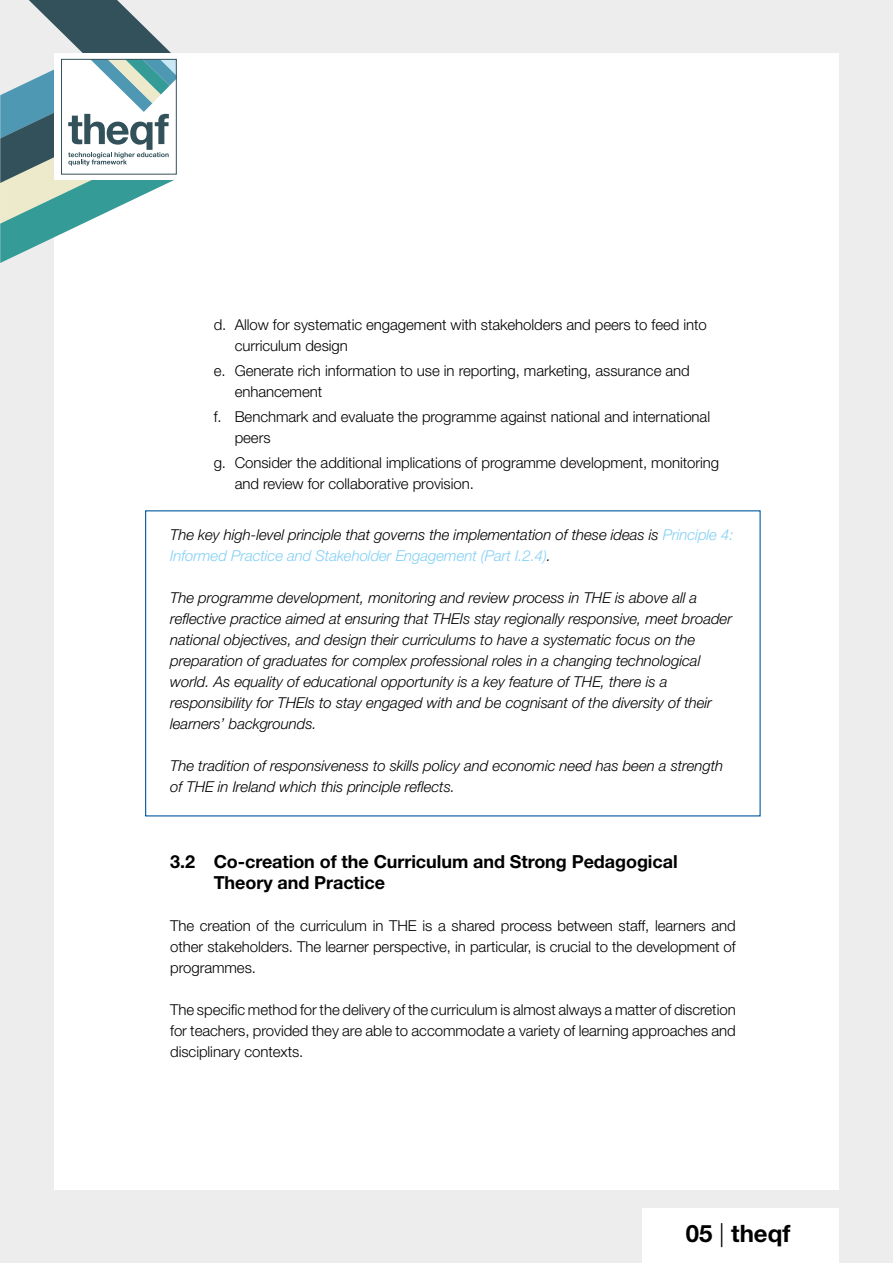
<style>
.page{position:relative;width:893px;height:1263px;background:#ededed}
.page>*{position:absolute;margin:0;border:0;box-sizing:border-box;transform-origin:0 0}
.t1{font:700 24px "Helvetica Neue LT Std";color:#000}
.t2{font:700 18px/21px "Helvetica Neue LT Std";letter-spacing:-.005em;color:#000}
.t3{font:italic 300 15px/21px "Helvetica Neue LT Std";letter-spacing:-.005em;color:#000}
.t4{font:300 15px/21px "Helvetica Neue LT Std";letter-spacing:-.005em;color:#000}
.s1{color:#83d0f5}
.s2{font-weight:300}
</style>
<div class="page">
<div style="left:54px;top:54px;width:785px;height:1136px;background:#fff"></div>
<div style="left:643px;top:1208px;width:196px;height:55px;background:#fff"></div>
<svg style="left:0;top:0;width:212px;height:263px"></svg>
<div style="left:61px;top:59px;width:116px;height:116px;border:1px solid #33515a"></div>
<p class="t4" style="left:235px;top:313px;width:474px;text-indent:-21px">d. Allow for systematic engagement with stakeholders and peers to feed into curriculum design</p>
<p class="t4" style="left:235px;top:360px;width:457px;text-indent:-21px">e. Generate rich information to use in reporting, marketing, assurance and enhancement</p>
<p class="t4" style="left:235px;top:406px;width:477px;text-indent:-21px">f. Benchmark and evaluate the programme against national and international peers</p>
<p class="t4" style="left:235px;top:452px;width:486px;text-indent:-21px">g. Consider the additional implications of programme development, monitoring and review for collaborative provision.</p>
<p class="t3" style="left:170px;top:524px;width:565px">The key high-level principle that governs the implementation of these ideas is <span class="s1">Principle 4:<br>Informed Practice and Stakeholder Engagement (Part I.2.4)</span>.</p>
<p class="t3" style="left:170px;top:587px;width:563px">The programme development, monitoring and review process in THE is above all a reflective practice aimed at ensuring that THEIs stay regionally responsive, meet broader national objectives, and design their curriculums to have a systematic focus on the preparation of graduates for complex professional roles in a changing technological world. As equality of educational opportunity is a key feature of THE, there is a responsibility for THEIs to stay engaged with and be cognisant of the diversity of their learners’ backgrounds.</p>
<p class="t3" style="left:170px;top:755px;width:555px">The tradition of responsiveness to skills policy and economic need has been a strength of THE in Ireland which this principle reflects.</p>
<p class="t2" style="left:214px;top:850px;width:465px;text-indent:-44px">3.2 Co-creation of the Curriculum and Strong Pedagogical<br>Theory and Practice</p>
<p class="t4" style="left:170px;top:914px;width:567px;text-align:justify">The creation of the curriculum in THE is a shared process between staff, learners and other stakeholders. The learner perspective, in particular, is crucial to the development of programmes.</p>
<p class="t4" style="left:170px;top:998px;width:567px;text-align:justify">The specific method for the delivery of the curriculum is almost always a matter of discretion for teachers, provided they are able to accommodate a variety of learning approaches and disciplinary contexts.</p>
<h1 class="t1" style="left:686px;top:1219px;width:106px">05 <span class="s2">|</span> theqf</h1>
</div>
